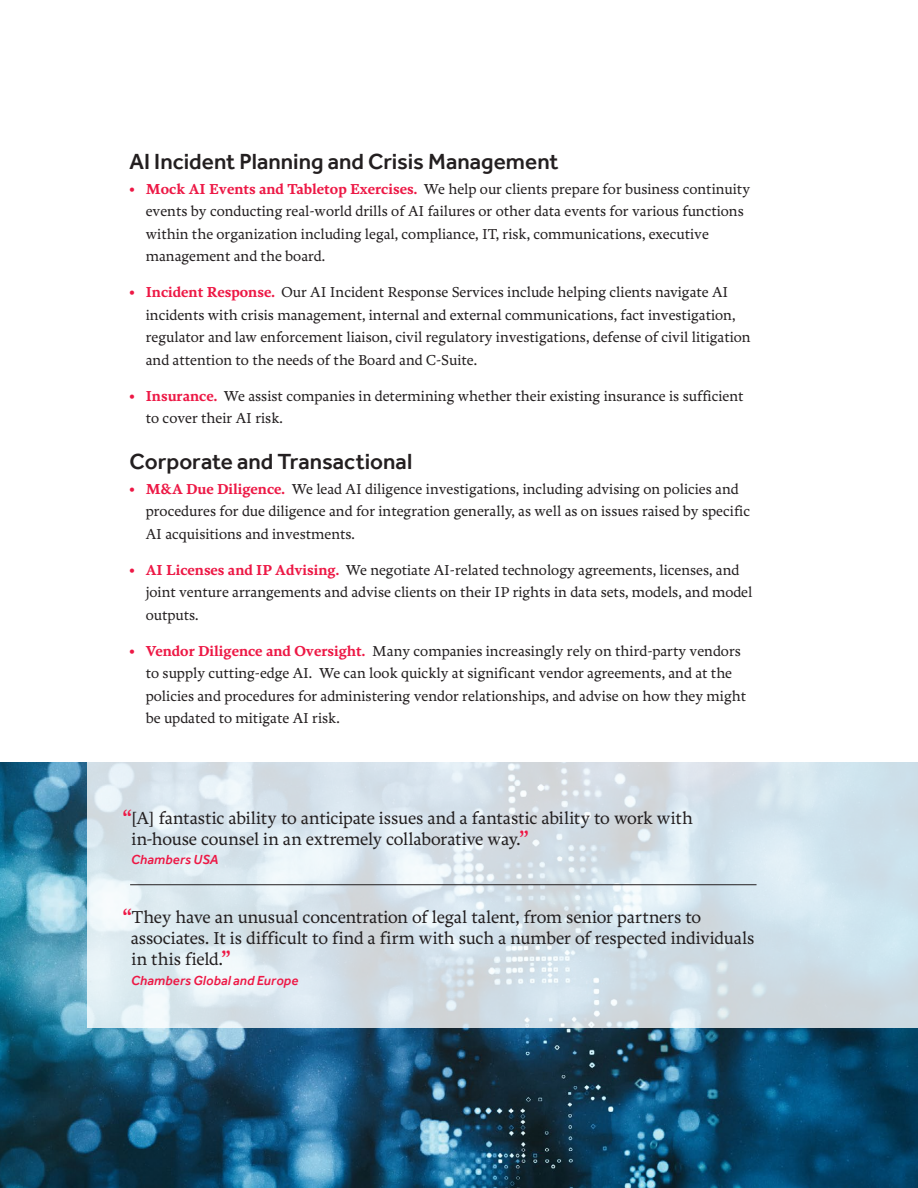
<style>
.page{position:relative;width:918px;height:1188px;background:#fff}
.page>*{position:absolute;margin:0;border:0;box-sizing:border-box;transform-origin:0 0}
.Heading__Tier_2{font:500 22.5px "Effra";color:#231f20}
.Quote__Regular{font:18px/21px "Freya";letter-spacing:-.005em;color:#231f20}
.t1{font:15px/22.5px "Freya";color:#231f20}
.Quote_Source__Regula{font:italic 500 13.5px "Effra";letter-spacing:.015em;color:#ed1845}
.s1{font-weight:700;color:#ed1845}
.s2{font-size:24px;color:#ed1845}
</style>
<div class="page">
<img style="left:1px;top:762px;width:917px;height:426px">
<svg style="left:87px;top:762px;width:831px;height:266px;background:#d6e3ea"></svg>
<hr style="left:130px;top:884px;width:627px;height:1px;background:#231f20">
<p class="Heading__Tier_2" style="left:130px;top:148px;width:431px">AI Incident Planning and Crisis Management</p>
<p class="t1" style="left:146px;top:178px;width:606px;text-indent:-16px"><span class="s1">• Mock AI Events and Tabletop Exercises.</span> We help our clients prepare for business continuity events by conducting real-world drills of AI failures or other data events for various functions within the organization including legal, compliance, IT, risk, communications, executive management and the board.</p>
<p class="t1" style="left:146px;top:282px;width:606px;text-indent:-16px"><span class="s1">• Incident Response.</span> Our AI Incident Response Services include helping clients navigate AI incidents with crisis management, internal and external communications, fact investigation, regulator and law enforcement liaison, civil regulatory investigations, defense of civil litigation and attention to the needs of the Board and C-Suite.</p>
<p class="t1" style="left:146px;top:385px;width:599px;text-indent:-16px"><span class="s1">• Insurance.</span> We assist companies in determining whether their existing insurance is sufficient to cover their AI risk.</p>
<p class="Heading__Tier_2" style="left:130px;top:448px;width:284px">Corporate and Transactional</p>
<p class="t1" style="left:146px;top:478px;width:606px;text-indent:-16px"><span class="s1">• M&amp;A Due Diligence.</span> We lead AI diligence investigations, including advising on policies and procedures for due diligence and for integration generally, as well as on issues raised by specific<br>AI acquisitions and investments.</p>
<p class="t1" style="left:146px;top:559px;width:608px;text-indent:-16px"><span class="s1">• AI Licenses and IP Advising.</span> We negotiate AI-related technology agreements, licenses, and joint venture arrangements and advise clients on their IP rights in data sets, models, and model outputs.</p>
<p class="t1" style="left:146px;top:640px;width:602px;text-indent:-16px"><span class="s1">• Vendor Diligence and Oversight.</span> Many companies increasingly rely on third-party vendors to supply cutting-edge AI. We can look quickly at significant vendor agreements, and at the policies and procedures for administering vendor relationships, and advise on how they might be updated to mitigate AI risk.</p>
<p class="Quote__Regular" style="left:132px;top:808px;width:563px;text-indent:-9px"><span class="s2">“</span>[A] fantastic ability to anticipate issues and a fantastic ability to work with in-house counsel in an extremely collaborative way.<span class="s2">”</span></p>
<p class="Quote_Source__Regula" style="left:131px;top:852px;width:89px">Chambers USA</p>
<p class="Quote__Regular" style="left:131px;top:907px;width:625px;text-indent:-8px"><span class="s2">“</span>They have an unusual concentration of legal talent, from senior partners to associates. It is difficult to find a firm with such a number of respected individuals in this field.<span class="s2">”</span></p>
<p class="Quote_Source__Regula" style="left:131px;top:972px;width:169px">Chambers Global and Europe</p>
</div>
